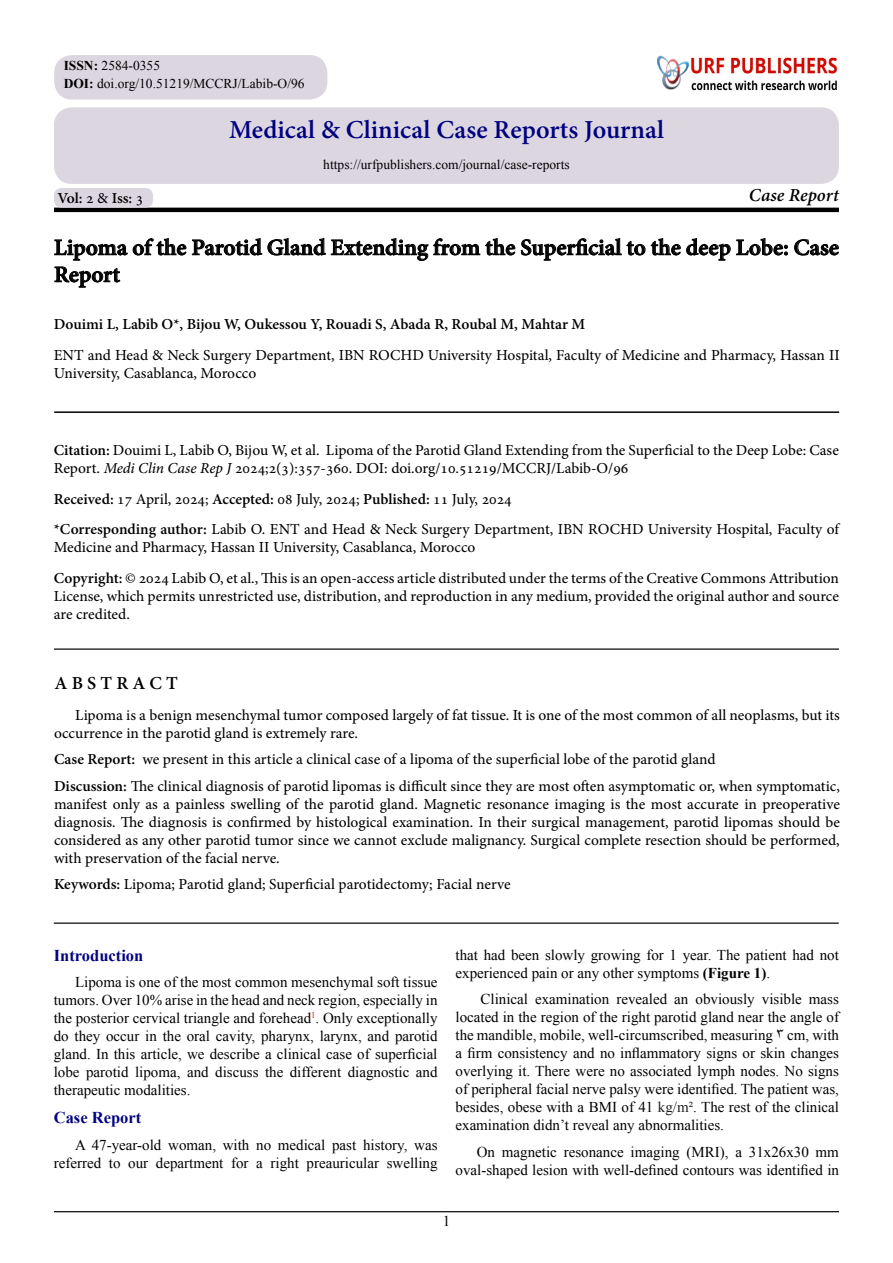
<style>
.page{position:relative;width:893px;height:1263px;background:#fff}
.page>*{position:absolute;margin:0;border:0;box-sizing:border-box;transform-origin:0 0}
.t1{font:700 25.5px "Adobe Hebrew";color:#000080}
.t2{font:700 22.5px/27px "Adobe Hebrew";color:#000}
.t3{font:italic 700 18px "Adobe Hebrew";letter-spacing:.005em;color:#000}
.t4{font:700 18px "Adobe Hebrew";letter-spacing:.23em;color:#000}
.t5{font:700 16.5px "Times New Roman";color:#030381}
.t6{font:15px/18px "Adobe Hebrew";color:#000}
.t7{font:15px/18px "Times New Roman";color:#000}
.t8{font:700 15px "Adobe Hebrew";color:#000}
.t9{font:13.5px/18.3px "Times New Roman";color:#000}
.t10{font:8.7px "Times New Roman";color:#f00}
.s1{font-weight:700}
.s2{font-weight:400}
.s3{font-style:italic}
.s4{color:#212121}
</style>
<div class="page">
<hr style="left:54px;top:208px;width:785px;height:4px;background:#000">
<svg style="left:794px;top:239px;width:45px;height:17px"></svg>
<svg style="left:54px;top:238px;width:733px;height:50px"></svg>
<hr style="left:54px;top:411px;width:785px;height:2px;background:#000">
<hr style="left:54px;top:648px;width:785px;height:2px;background:#000">
<hr style="left:54px;top:1211px;width:785px;height:1px;background:#000">
<div style="left:54px;top:188px;width:99px;height:20px;background:#dcd6e0;border-radius:8px"></div>
<div style="left:54px;top:107px;width:785px;height:77px;background:#dcd6e0;border-radius:18px"></div>
<img style="left:702px;top:57px;width:136px;height:33px">
<div style="left:645px;top:44px;width:57px;height:46px;background:#000;opacity:.5"></div>
<div style="left:647px;top:46px;width:50px;height:44px;background:#fff"></div>
<div style="left:656px;top:55px;width:43px;height:35px;background:#000;opacity:.75"></div>
<div style="left:54px;top:55px;width:273px;height:45px;background:#dcd6e0;border-radius:18px"></div>
<hr style="left:54px;top:922px;width:785px;height:2px;background:#000">
<p class="t9" style="left:64px;top:56px;width:242px"><span class="s1">ISSN:</span> 2584-0355<br><span class="s1">DOI:</span> doi.org/10.51219/MCCRJ/Labib O- /96</p>
<h1 class="t1" style="left:229px;top:114px;width:437px">Medical &amp; Clinical Case Reports Journal</h1>
<p class="t8" style="left:57px;top:189px;width:87px">Vol <span class="s2">2</span>: <span class="s2">&amp;</span> Iss <span class="s2">3</span>:</p>
<p class="t9" style="left:323px;top:155px;width:248px">https://urfpublishers.com/journal/case-reports</p>
<p class="t3" style="left:749px;top:184px;width:92px">Case Report</p>
<h2 class="t2" style="left:54px;top:234px;width:786px">Lipoma of the Parotid Gland Extending from the Superficial to the deep Lobe: Case<br>Report</h2>
<p class="t8" style="left:54px;top:315px;width:533px">Douimi ,L Labib O ,* Bijou W, Oukessou ,Y Rouadi ,S Abada R, Roubal M, Mahtar M</p>
<p class="t6" style="left:54px;top:346px;width:787px">ENT and Head &amp; Neck Surgery Department, IBN ROCHD University Hospital, Faculty of Medicine and Pharmacy, Hassan II<br>University, Casablanca, Morocco</p>
<p class="t6" style="left:54px;top:441px;width:787px"><span class="s1">Citation:</span> Douimi ,L Labib O, Bijou W, et al. Lipoma of the Parotid Gland Extending from the Superficial to the Deep Lobe: Case<br>Report. <span class="s3">Medi Clin Case Rep J</span> 2024 )3(2; :357-360. DOI: doi.org/10.51219/MCCRJ/Labib O- /96</p>
<p class="t6" style="left:54px;top:483px;width:787px;line-height:30.8px"><span class="s1">Received:</span> 17 April, 2024; <span class="s1">Accepted:</span> 08 July, 2024; <span class="s1">Published:</span> 11 July, 2024<br><span class="s1">*Corresponding author:</span> Labib O. ENT and Head &amp; Neck Surgery Department, IBN ROCHD University Hospital, Faculty of</p>
<p class="t6" style="left:54px;top:532px;width:787px;line-height:30.8px">Medicine and Pharmacy, Hassan II University, Casablanca, Morocco<br><span class="s1">Copyright:</span> © 2024 Labib O, et al., This is an open-access article distributed under the terms of the Creative Commons Attribution</p>
<p class="t6" style="left:54px;top:587px;width:787px">License, which permits unrestricted use, distribution, and reproduction in any medium, provided the original author and source are credited.</p>
<p class="t4" style="left:55px;top:672px;width:125px">AB TS RACT</p>
<p class="t6" style="left:54px;top:706px;width:787px;text-indent:21px">Lipoma is a benign mesenchymal tumor composed largely of fat tissue It. is one of the most common of all neoplasms, but its occurrence in the parotid gland is extremely rare.</p>
<p class="t6" style="left:142px;top:750px;width:575px">we present in this article a clinical case of a lipoma of the superficial lobe of the parotid gland</p>
<p class="t6" style="left:54px;top:746px;width:787px;line-height:26.5px"><span class="s1">Case Report:<br>Discussion:</span> The clinical diagnosis of parotid lipomas is difficult since they are most often asymptomatic or, when symptomatic,</p>
<p class="t6" style="left:54px;top:795px;width:787px;text-align:justify">manifest only as a painless swelling of the parotid gland. Magnetic resonance imaging is the most accurate in preoperative diagnosis. The diagnosis is confirmed by histological examination. In their surgical management, parotid lipomas should be considered as any other parotid tumor since we cannot exclude malignancy. Surgical complete resection should be performed, with preservation of the facial nerve.</p>
<p class="t6" style="left:54px;top:875px;width:458px"><span class="s1">Keywords:</span> Lipoma; Parotid gland; Superficial parotidectomy; Facial nerve</p>
<p class="t5" style="left:54px;top:943px;width:91px">Introduction</p>
<p class="t7" style="left:54px;top:973px;width:385px;text-align:right">Lipoma is one of the most common mesenchymal soft tissue tumors. Over 10% arise in the head and neck region, especially in</p>
<p class="t10" style="left:311px;top:1009px;width:6px">1</p>
<p class="t7" style="left:54px;top:1009px;width:385px;text-align:justify">the posterior cervical triangle and forehead . Only exceptionally do they occur in the oral cavity, pharynx, larynx, and parotid gland. In this article, we describe a clinical case of superficial lobe parotid lipoma, and discuss the different diagnostic and therapeutic modalities.</p>
<p class="t5" style="left:54px;top:1106px;width:89px">Case Report</p>
<p class="t7" style="left:75px;top:1135px;width:364px;text-align:right">A 47-year-old woman, with no medical past history, was swelling</p>
<p class="t7" style="left:54px;top:1153px;width:49px">referred</p>
<p class="t7" style="left:156px;top:1153px;width:69px">department</p>
<p class="t7" style="left:271px;top:1153px;width:30px">right</p>
<p class="t7" style="left:307px;top:1153px;width:74px">preauricular</p>
<p class="t7" style="left:231px;top:1153px;width:19px">for</p>
<p class="t7" style="left:109px;top:1153px;width:13px">to</p>
<p class="t7" style="left:128px;top:1153px;width:21px">our</p>
<p class="t7" style="left:256px;top:1153px;width:8px">a</p>
<p class="t7" style="left:455px;top:945px;width:385px">that had been slowly growing for 1 year. The patient had not experienced pain or any other symptoms <span class="s1">(Figure</span> .<span class="s1">(1</span></p>
<p class="t7" style="left:809px;top:990px;width:31px">mass</p>
<p class="t7" style="left:455px;top:990px;width:385px;text-indent:25px">Clinical<br>located in the region of the right parotid gland near the angle of the mandible, mobile, well-circumscribed, measuring 3 cm, with a firm consistency and no inflammatory signs or skin changes overlying .i t There were no associated lymph nodes. No signs of peripheral facial nerve palsy were identified. The patient was, besides, obese with a BMI of 41 <span class="s4">kg m/ ²</span>. The rest of the clinical examination didn t’ reveal any abnormalities.</p>
<p class="t7" style="left:816px;top:1142px;width:25px">mm</p>
<p class="t7" style="left:535px;top:990px;width:76px">examination</p>
<p class="t7" style="left:616px;top:990px;width:52px">revealed</p>
<p class="t7" style="left:696px;top:990px;width:61px">obviously</p>
<p class="t7" style="left:762px;top:990px;width:42px">visible</p>
<p class="t7" style="left:674px;top:990px;width:16px">an</p>
<p class="t7" style="left:502px;top:1142px;width:56px">magnetic</p>
<p class="t7" style="left:630px;top:1142px;width:51px">imaging</p>
<p class="t7" style="left:686px;top:1142px;width:57px">(MRI a,)</p>
<p class="t7" style="left:455px;top:1142px;width:385px;text-indent:21px">On<br>oval-shaped lesion with well-defined contours was identified in</p>
<p class="t7" style="left:749px;top:1142px;width:61px">31x26x30</p>
<p class="t7" style="left:564px;top:1142px;width:61px">resonance</p>
<p class="t7" style="left:443px;top:1212px;width:9px">1</p>
</div>
